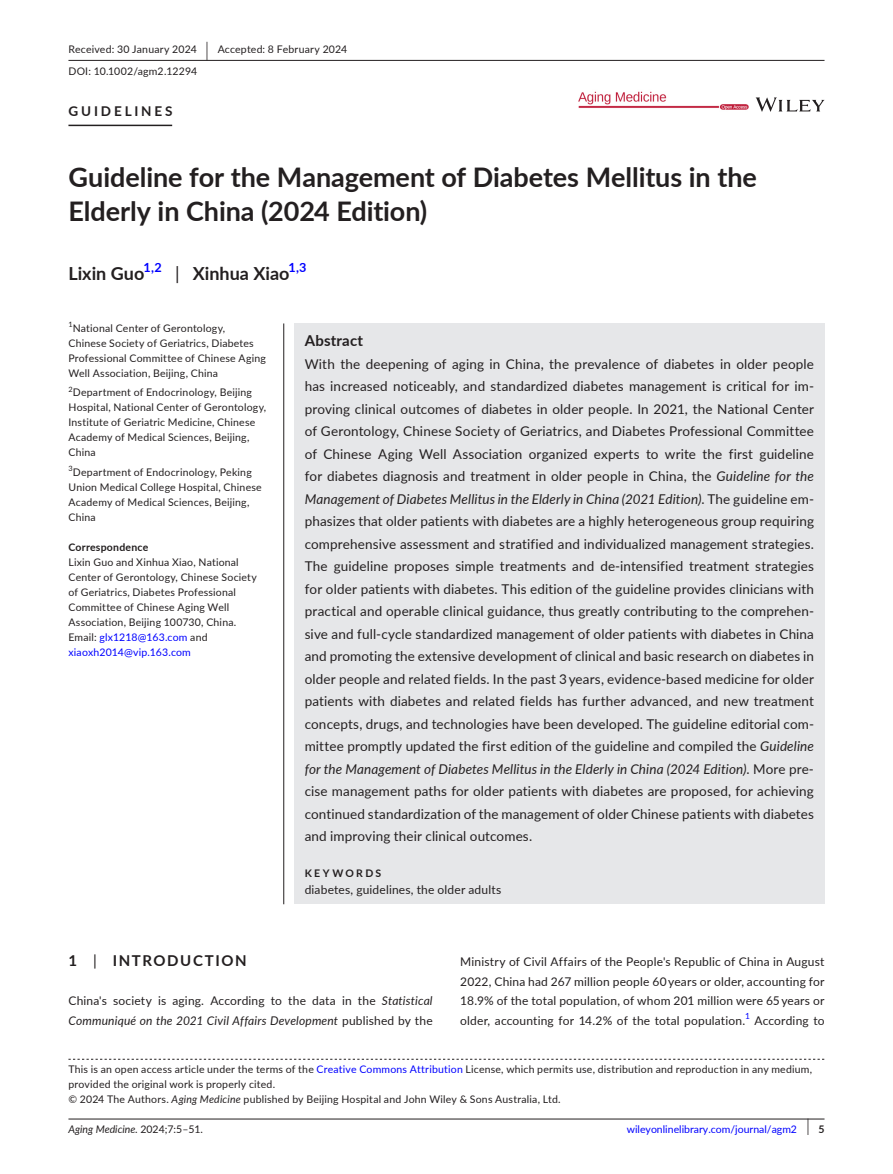
<style>
.page{position:relative;width:893px;height:1174px;background:#fff}
.page>*{position:absolute;margin:0;border:0;box-sizing:border-box;transform-origin:0 0}
.t1{font:700 27px/34.5px "Lato";color:#231f20}
.t2{font:700 18px "Lato";color:#231f20}
.t3{font:700 15px "Lato";letter-spacing:.1em;color:#231f20}
.t4{font:700 15px "Lato";letter-spacing:.015em;color:#231f20}
.t5{font:13.5px/22.5px "Lato";letter-spacing:.01em;color:#231f20;text-align:justify}
.t6{font:700 13.5px "Lato";letter-spacing:.21em;color:#231f20}
.t7{font:700 12.6px "Lato";color:#00f}
.t8{font:12px/19.5px "Lato";letter-spacing:.015em;color:#231f20}
.t9{font:10.5px/15px "Lato";letter-spacing:.02em;color:#231f20}
.t10{font:10.5px "Lato";color:#00f}
.t11{font:italic 10.5px "Lato";color:#231f20}
.t12{font:700 10.5px "Lato";letter-spacing:.02em;color:#231f20}
.t13{font:700 10.5px "Lato";letter-spacing:.22em;color:#231f20}
.t14{font:7.35px "Lato";color:#231f20}
.s1{font-size:19.65px}
.s2{font-weight:400}
.s3{color:#00f}
.s4{font-style:italic}
.s5{font-style:normal}
.s6{font-size:17.4px;color:#231f20}
.s7{font-weight:700;color:#231f20}
</style>
<div class="page">
<hr style="left:68px;top:1118px;width:756px;height:1px;background:#231f20">
<svg style="left:756px;top:97px;width:68px;height:15px"></svg>
<img style="left:578px;top:91px;width:170px;height:19px">
<hr style="left:68px;top:60px;width:756px;height:1px;background:#231f20">
<hr style="left:68px;top:125px;width:104px;height:1px;background:#231f20">
<svg style="left:68px;top:1058px;width:756px;height:1px"></svg>
<div style="left:294px;top:323px;width:530px;height:581px;background:#e6e7e9"></div>
<hr style="left:283px;top:323px;width:1px;height:581px;background:#231f20">
<p class="t9" style="left:68px;top:38px;width:280px;line-height:21.8px">Received: 30 January 2024 <span class="s1">|</span> Accepted: 8 February 2024<br>DOI: 10.1002/agm2.12294</p>
<p class="t6" style="left:68px;top:101px;width:106px">GUIDELINES</p>
<h1 class="t1" style="left:68px;top:159px;width:690px">Guideline for the Management of Diabetes Mellitus in the<br>Elderly in China (2024 Edition)</h1>
<h2 class="t2" style="left:68px;top:260px;width:77px">Lixin Guo</h2>
<p class="t7" style="left:143px;top:258px;width:20px">1,2</p>
<h2 class="t2" style="left:175px;top:260px;width:116px"><span class="s2">|</span> Xinhua Xiao</h2>
<p class="t7" style="left:288px;top:258px;width:20px">1,3</p>
<p class="t14" style="left:68px;top:319px;width:6px">1</p>
<p class="t9" style="left:68px;top:320px;width:199px;text-indent:4px">National Center of Gerontology, Chinese Society of Geriatrics, Diabetes Professional Committee of Chinese Aging Well Association, Beijing, China</p>
<p class="t14" style="left:68px;top:384px;width:6px">2</p>
<p class="t9" style="left:68px;top:385px;width:199px;text-indent:4px">Department of Endocrinology, Beijing Hospital, National Center of Gerontology, Institute of Geriatric Medicine, Chinese Academy of Medical Sciences, Beijing, China</p>
<p class="t9" style="left:68px;top:464px;width:195px"><sup>3</sup>Department of Endocrinology, Peking<br>Union Medical College Hospital, Chinese<br>Academy of Medical Sciences, Beijing,<br>China</p>
<p class="t12" style="left:68px;top:539px;width:81px">Correspondence</p>
<p class="t9" style="left:68px;top:554px;width:190px">Lixin Guo and Xinhua Xiao, National Center of Gerontology, Chinese Society of Geriatrics, Diabetes Professional Committee of Chinese Aging Well Association, Beijing 100730, China.<br>Email: <span class="s3">glx1218@163.com</span> and <span class="s3">xiaoxh2014@vip.163.com</span></p>
<p class="t4" style="left:305px;top:329px;width:60px">Abstract</p>
<p class="t5" style="left:305px;top:352px;width:511px">With the deepening of aging in China, the prevalence of diabetes in older people has increased noticeably, and standardized diabetes management is critical for im&shy;proving clinical outcomes of diabetes in older people. In 2021, the National Center of Gerontology, Chinese Society of Geriatrics, and Diabetes Professional Committee of Chinese Aging Well Association organized experts to write the first guideline for diabetes diagnosis and treatment in older people in China, the <span class="s4">Guideline for the Management of Diabetes Mellitus in the Elderly in China (2021 Edition)</span>. The guideline em&shy;phasizes that older patients with diabetes are a highly heterogeneous group requiring comprehensive assessment and stratified and individualized management strategies.<br>The guideline proposes simple treatments and de-intensified treatment strategies for older patients with diabetes. This edition of the guideline provides clinicians with practical and operable clinical guidance, thus greatly contributing to the comprehen&shy;sive and full-cycle standardized management of older patients with diabetes in China and promoting the extensive development of clinical and basic research on diabetes in older people and related fields. In the past 3 years, evidence-based medicine for older patients with diabetes and related fields has further advanced, and new treatment concepts, drugs, and technologies have been developed. The guideline editorial com&shy;mittee promptly updated the first edition of the guideline and compiled the <span class="s4">Guideline for the Management of Diabetes Mellitus in the Elderly in China (2024 Edition)</span>. More pre&shy;cise management paths for older patients with diabetes are proposed, for achieving continued standardization of the management of older Chinese patients with diabetes and improving their clinical outcomes.</p>
<p class="t13" style="left:305px;top:865px;width:78px">KEYWORDS</p>
<p class="t8" style="left:305px;top:879px;width:198px">diabetes, guidelines, the older adults</p>
<p class="t3" style="left:68px;top:950px;width:180px">1 <span class="s2">|</span> INTRODUCTION</p>
<p class="t8" style="left:68px;top:990px;width:366px">China's society is aging. According to the data in the <span class="s4">Statistical<br>Communiqué on the 2021 Civil Affairs Development</span> published by the</p>
<p class="t8" style="left:460px;top:951px;width:366px;text-align:justify">Ministry of Civil Affairs of the People's Republic of China in August 2022, China had 267 million people 60 years or older, accounting for 18.9% of the total population, of whom 201 million were 65 years or older, accounting for 14.2% of the total population.<sup>1</sup> According to</p>
<p class="t9" style="left:68px;top:1061px;width:745px">This is an open access article under the terms of the <span class="s3">Creative Commons Attribution</span> License, which permits use, distribution and reproduction in any medium, provided the original work is properly cited.<br>© 2024 The Authors. <span class="s4">Aging Medicine</span> published by Beijing Hospital and John Wiley &amp; Sons Australia, Ltd.</p>
<p class="t11" style="left:68px;top:1121px;width:136px">Aging Medicine. <span class="s5">2024;7:5–51.</span></p>
<p class="t10" style="left:627px;top:1121px;width:199px">wileyonlinelibrary.com/journal/agm2 <span class="s6">|</span> <span class="s7">5</span></p>
</div>
